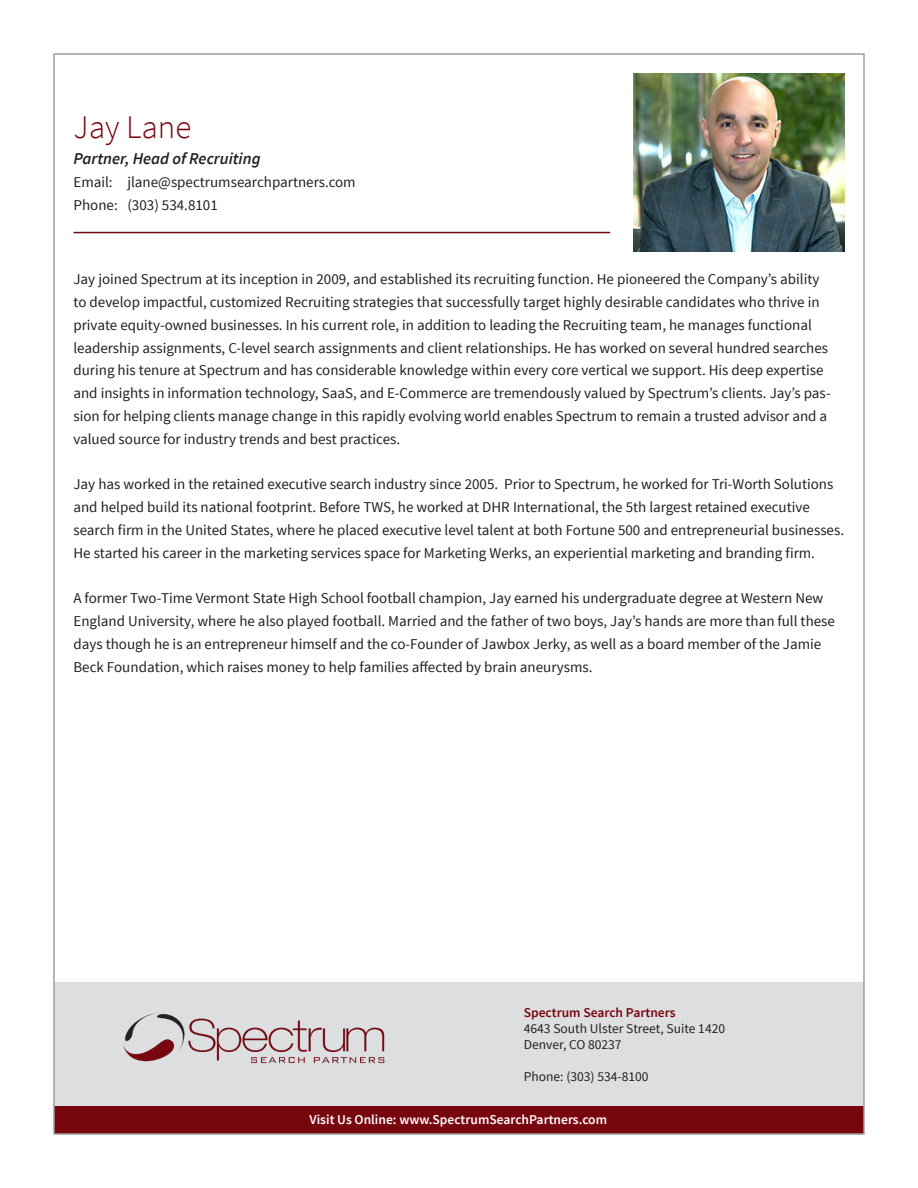
<style>
.page{position:relative;width:918px;height:1188px;background:#fff}
.page>*{position:absolute;margin:0;border:0;box-sizing:border-box;transform-origin:0 0}
.t1{font:300 33px "Source Sans Pro";color:#78060e}
.t2{font:italic 600 16.5px "Source Sans Pro";color:#231f20}
.t3{font:15px/22.8px "Source Sans Pro";color:#231f20}
.t4{font:13.5px "Source Sans Pro";color:#231f20}
.t5{font:600 13.5px "Source Sans Pro";color:#fff}
.t6{font:600 13.5px "Source Sans Pro";color:#78060e}
</style>
<div class="page">
<div style="left:54px;top:1106px;width:810px;height:28px;background:#78060e"></div>
<div style="left:54px;top:983px;width:810px;height:123px;background:#dddee0"></div>
<img style="left:123px;top:1013px;width:262px;height:51px">
<hr style="left:73px;top:232px;width:537px;height:1px;background:#78060e">
<img style="left:634px;top:73px;width:211px;height:179px">
<p class="t1" style="left:73px;top:107px;width:120px">Jay Lane</p>
<p class="t2" style="left:73px;top:148px;width:189px">Partner, Head of Recruiting</p>
<p class="t3" style="left:73px;top:171px;width:284px">Email: jlane@spectrumsearchpartners.com</p>
<p class="t3" style="left:73px;top:194px;width:146px">Phone: (303) 534.8101</p>
<p class="t3" style="left:73px;top:268px;width:759px">Jay joined Spectrum at its inception in 2009, and established its recruiting function. He pioneered the Company’s ability to develop impactful, customized Recruiting strategies that successfully target highly desirable candidates who thrive in private equity-owned businesses. In his current role, in addition to leading the Recruiting team, he manages functional leadership assignments, C-level search assignments and client relationships. He has worked on several hundred searches during his tenure at Spectrum and has considerable knowledge within every core vertical we support. His deep expertise and insights in information technology, SaaS, and E-Commerce are tremendously valued by Spectrum’s clients. Jay’s pas&shy;sion for helping clients manage change in this rapidly evolving world enables Spectrum to remain a trusted advisor and a valued source for industry trends and best practices.</p>
<p class="t3" style="left:73px;top:473px;width:772px">Jay has worked in the retained executive search industry since 2005. Prior to Spectrum, he worked for Tri-Worth Solutions and helped build its national footprint. Before TWS, he worked at DHR International, the 5th largest retained executive search firm in the United States, where he placed executive level talent at both Fortune 500 and entrepreneurial businesses.<br>He started his career in the marketing services space for Marketing Werks, an experiential marketing and branding firm.</p>
<p class="t3" style="left:73px;top:587px;width:763px">A former Two-Time Vermont State High School football champion, Jay earned his undergraduate degree at Western New England University, where he also played football. Married and the father of two boys, Jay’s hands are more than full these days though he is an entrepreneur himself and the co-Founder of Jawbox Jerky, as well as a board member of the Jamie Beck Foundation, which raises money to help families affected by brain aneurysms.</p>
<p class="t6" style="left:524px;top:1004px;width:153px">Spectrum Search Partners</p>
<p class="t4" style="left:524px;top:1020px;width:203px">4643 South Ulster Street, Suite 1420</p>
<p class="t4" style="left:524px;top:1036px;width:99px">Denver, CO 80237</p>
<p class="t4" style="left:524px;top:1069px;width:126px">Phone: (303) 534-8100</p>
<p class="t5" style="left:310px;top:1111px;width:299px">Visit Us Online: www.SpectrumSearchPartners.com</p>
</div>
